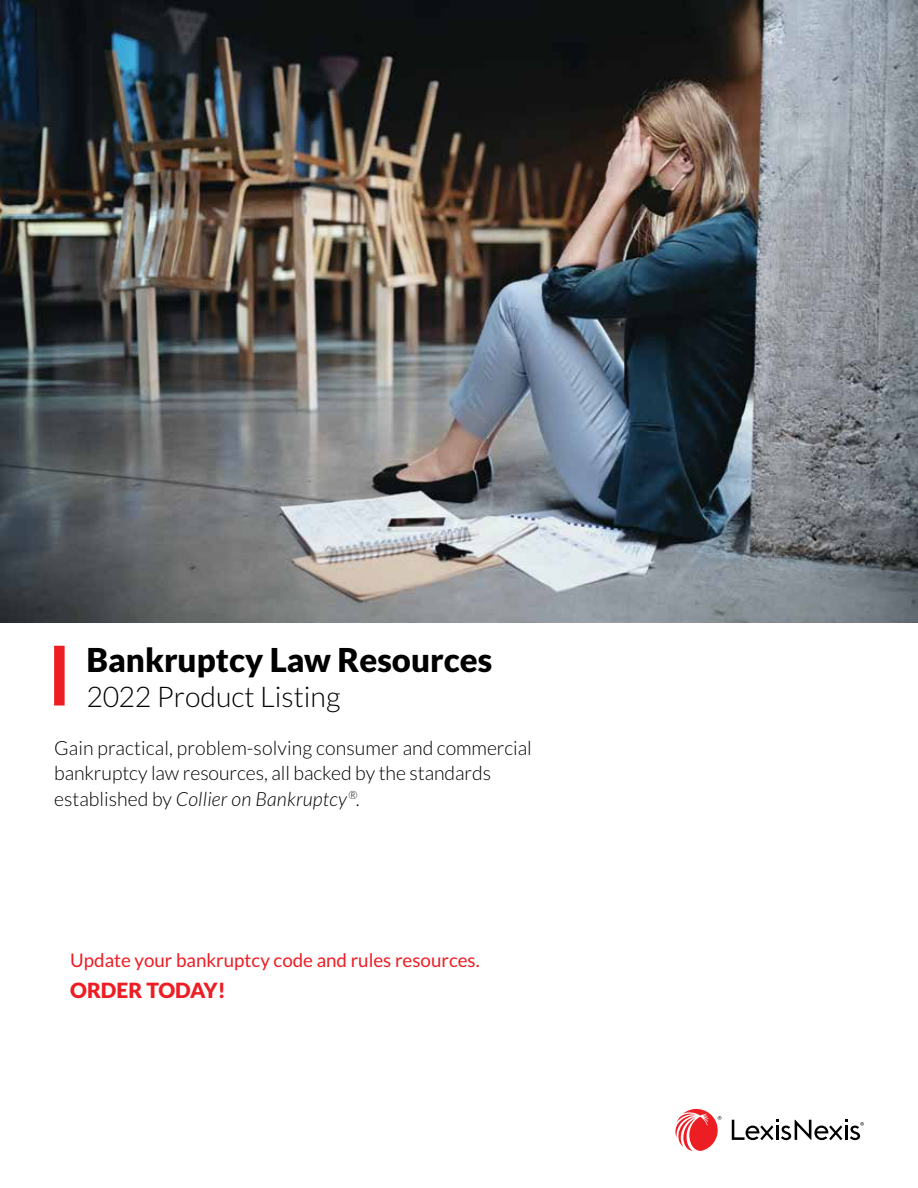
<style>
.page{position:relative;width:918px;height:1188px;background:#fff}
.page>*{position:absolute;margin:0;border:0;box-sizing:border-box;transform-origin:0 0}
.t1{font:900 33px "Lato";color:#000}
.t2{font:300 28.5px "Lato";color:#000}
.t3{font:900 21px "Lato";color:#ed1d24}
.t4{font:300 19.5px/25.5px "Lato";letter-spacing:-.005em;color:#000}
.t5{font:18.75px "Lato";color:#ed1d24}
.s1{font-style:italic}
</style>
<div class="page">
<img style="left:0;top:0;width:918px;height:622px">
<div style="left:54px;top:646px;width:11px;height:60px;background:#ed1d24"></div>
<svg style="left:732px;top:1120px;width:132px;height:20px"></svg>
<svg style="left:675px;top:1108px;width:46px;height:43px"></svg>
<h1 class="t1" style="left:86px;top:641px;width:407px">Bankruptcy Law Resources</h1>
<h2 class="t2" style="left:86px;top:681px;width:256px">2022 Product Listing</h2>
<p class="t4" style="left:54px;top:735px;width:479px">Gain practical, problem-solving consumer and commercial bankruptcy law resources, all backed by the standards established by <span class="s1">Collier on Bankruptcy</span> <sup>®</sup>.</p>
<p class="t5" style="left:70px;top:950px;width:411px">Update your bankruptcy code and rules resources.</p>
<p class="t3" style="left:70px;top:978px;width:157px">ORDER TODAY!</p>
</div>
